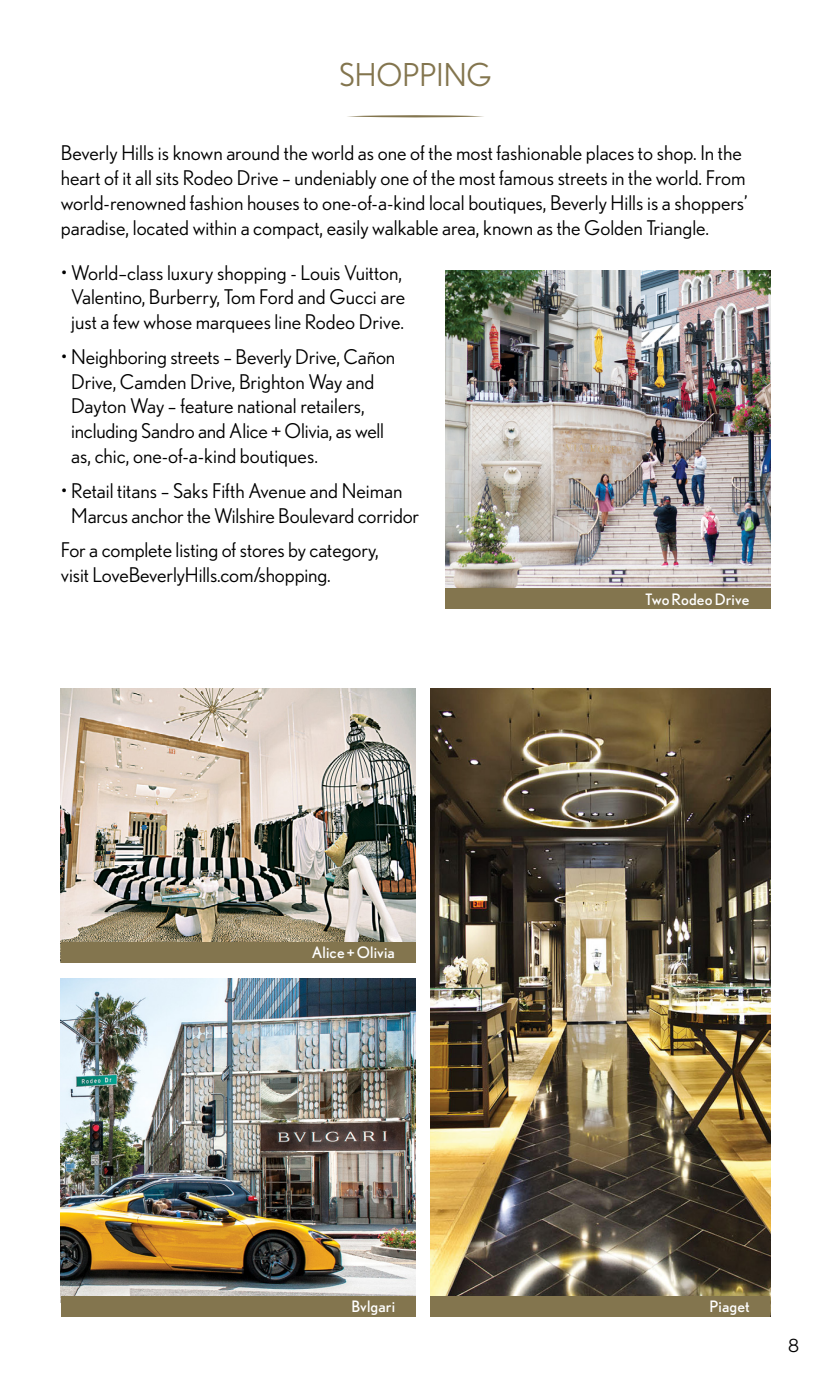
<style>
.page{position:relative;width:831px;height:1377px;background:#fff}
.page>*{position:absolute;margin:0;border:0;box-sizing:border-box;transform-origin:0 0}
.t1{font:31.5px "Nobel";color:#83754e}
.t2{font:20.25px/24.8px "Nobel";color:#000}
.t3{font:18px "Nobel";color:#000}
.t4{font:15.75px "Nobel";letter-spacing:.01em;color:#fff}
</style>
<div class="page">
<img style="left:445px;top:271px;width:325px;height:317px">
<img style="left:430px;top:688px;width:340px;height:608px">
<img style="left:61px;top:688px;width:354px;height:254px">
<img style="left:61px;top:978px;width:354px;height:318px">
<div style="left:445px;top:588px;width:325px;height:21px;background:#83754e"></div>
<div style="left:430px;top:1296px;width:340px;height:20px;background:#83754e"></div>
<div style="left:61px;top:942px;width:354px;height:20px;background:#83754e"></div>
<div style="left:61px;top:1296px;width:354px;height:20px;background:#83754e"></div>
<svg style="left:347px;top:115px;width:137px;height:2px"></svg>
<h1 class="t1" style="left:339px;top:57px;width:154px">SHOPPING</h1>
<p class="t2" style="left:61px;top:141px;width:688px">Beverly Hills is known around the world as one of the most fashionable places to shop. In the heart of it all sits Rodeo Drive – undeniably one of the most famous streets in the world. From world-renowned fashion houses to one-of-a-kind local boutiques, Beverly Hills is a shoppers’ paradise, located within a compact, easily walkable area, known as the Golden Triangle.</p>
<p class="t2" style="left:61px;top:260px;width:346px;text-align:center">• World–class luxury shopping - Louis Vuitton,<br>Valentino, Burberry, Tom Ford and Gucci are just a few whose marquees line Rodeo Drive.</p>
<p class="t2" style="left:71px;top:344px;width:325px;text-indent:-10px">• Neighboring streets – Beverly Drive, Cañon Drive, Camden Drive, Brighton Way and Dayton Way – feature national retailers, including Sandro and Alice + Olivia, as well as, chic, one-of-a-kind boutiques.</p>
<p class="t2" style="left:71px;top:478px;width:349px;text-indent:-10px">• Retail titans – Saks Fifth Avenue and Neiman<br>Marcus anchor the Wilshire Boulevard corridor</p>
<p class="t2" style="left:61px;top:538px;width:319px">For a complete listing of stores by category, visit LoveBeverlyHills.com/shopping.</p>
<p class="t4" style="left:312px;top:944px;width:84px">Alice + Olivia</p>
<p class="t4" style="left:644px;top:590px;width:106px">Two Rodeo Drive</p>
<p class="t4" style="left:351px;top:1297px;width:45px">Bvlgari</p>
<p class="t4" style="left:709px;top:1297px;width:42px">Piaget</p>
<p class="t3" style="left:787px;top:1335px;width:12px">8</p>
</div>
